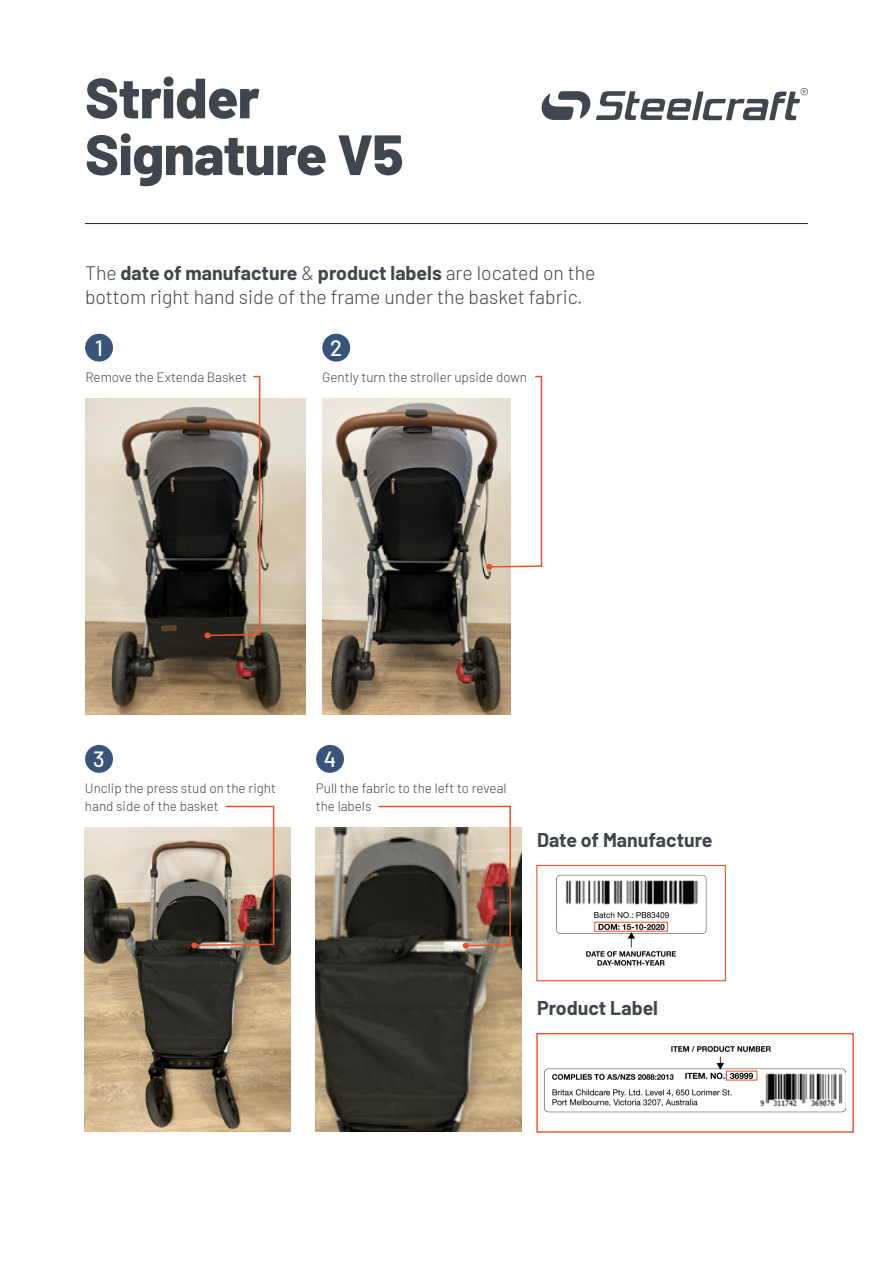
<style>
.page{position:relative;width:893px;height:1263px;background:#fff}
.page>*{position:absolute;margin:0;border:0;box-sizing:border-box;transform-origin:0 0}
.t1{font:800 56.7px/56.7px "Barlow";letter-spacing:-.01em;color:#40464e}
.t2{font:500 22.05px "Barlow";color:#fff}
.t3{font:300 19.5px/24px "Barlow";color:#40464e}
.t4{font:700 19.5px "Barlow";color:#40464e}
.t5{font:300 13.5px/18px "Barlow";color:#40464e}
.s1{font-weight:700}
</style>
<div class="page">
<hr style="left:85px;top:223px;width:723px;height:1px;background:#231f20">
<svg style="left:541px;top:88px;width:267px;height:32px"></svg>
<img style="left:85px;top:398px;width:221px;height:316px">
<img style="left:322px;top:398px;width:189px;height:316px">
<img style="left:85px;top:828px;width:206px;height:303px">
<img style="left:316px;top:828px;width:206px;height:303px">
<div style="left:85px;top:334px;width:28px;height:28px;background:#39547a;border-radius:50%"></div>
<div style="left:322px;top:334px;width:28px;height:28px;background:#39547a;border-radius:50%"></div>
<div style="left:85px;top:745px;width:28px;height:28px;background:#39547a;border-radius:50%"></div>
<div style="left:316px;top:745px;width:28px;height:28px;background:#39547a;border-radius:50%"></div>
<svg style="left:205px;top:375px;width:56px;height:263px;background:#716860"></svg>
<svg style="left:191px;top:805px;width:84px;height:143px;background:#a6998c"></svg>
<svg style="left:486px;top:375px;width:57px;height:195px"></svg>
<svg style="left:377px;top:805px;width:135px;height:144px;background:#87786e"></svg>
<div style="left:536px;top:865px;width:190px;height:116px;border:1px solid #ec5328"></div>
<div style="left:536px;top:1033px;width:318px;height:100px;border:1px solid #ec5328"></div>
<img style="left:556px;top:874px;width:151px;height:92px">
<img style="left:545px;top:1046px;width:300px;height:67px">
<div style="left:594px;top:922px;width:74px;height:10px;border:1px solid #ec5328"></div>
<p class="t1" style="left:85px;top:65px;width:320px">Strider<br>Signature V5</p>
<p class="t3" style="left:85px;top:260px;width:512px">The <span class="s1">date of manufacture</span> &amp; <span class="s1">product labels</span> are located on the bottom right hand side of the frame under the basket fabric.</p>
<p class="t2" style="left:95px;top:332px;width:9px">1</p>
<p class="t2" style="left:330px;top:332px;width:13px">2</p>
<p class="t5" style="left:85px;top:367px;width:163px">Remove the Extenda Basket</p>
<p class="t5" style="left:322px;top:367px;width:207px">Gently turn the stroller upside down</p>
<p class="t2" style="left:93px;top:743px;width:13px">3</p>
<p class="t2" style="left:324px;top:743px;width:14px">4</p>
<p class="t5" style="left:85px;top:778px;width:193px">Unclip the press stud on the right hand side of the basket</p>
<p class="t5" style="left:316px;top:778px;width:192px">Pull the fabric to the left to reveal the labels</p>
<p class="t4" style="left:537px;top:826px;width:177px">Date of Manufacture</p>
<p class="t4" style="left:537px;top:993px;width:122px">Product Label</p>
</div>
